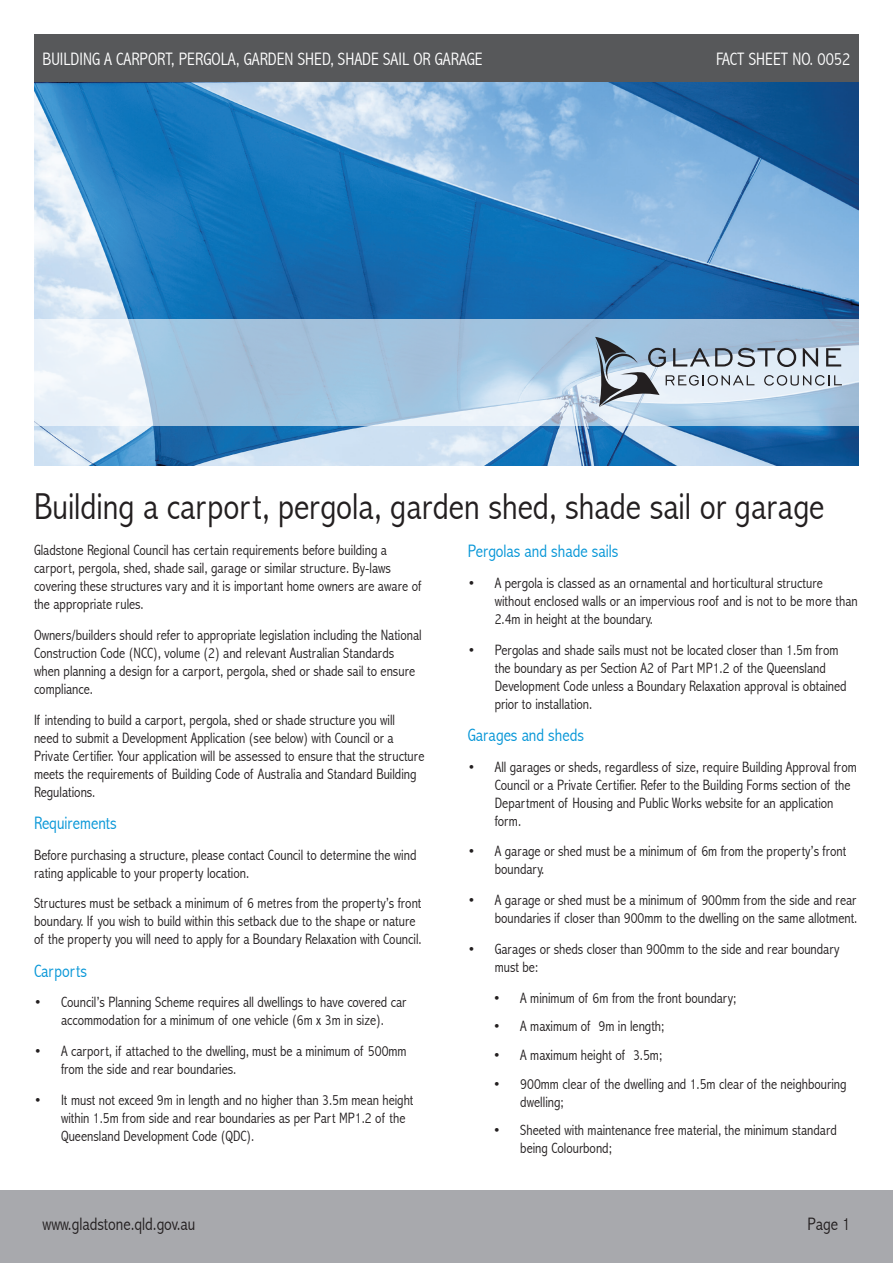
<style>
.page{position:relative;width:893px;height:1263px;background:#fff}
.page>*{position:absolute;margin:0;border:0;box-sizing:border-box;transform-origin:0 0}
.t1{font:300 condensed 37.5px "Abadi";color:#231f20}
.t2{font:300 condensed 18px "Abadi";color:#fff}
.t3{font:300 condensed 18px "Abadi";color:#0696d7}
.t4{font:300 condensed 18px "Abadi";color:#231f20}
.t5{font:300 condensed 15px/18px "Abadi";color:#231f20}
</style>
<div class="page">
<div style="left:0;top:1191px;width:893px;height:72px;background:#a8a9ad"></div>
<div style="left:34px;top:34px;width:825px;height:49px;background:#57585a"></div>
<img style="left:34px;top:83px;width:825px;height:383px">
<svg style="left:34px;top:319px;width:825px;height:106px;background:#b5cfe5"></svg>
<svg style="left:594px;top:337px;width:248px;height:70px;background:#aebdcb"></svg>
<p class="t2" style="left:43px;top:48px;width:442px">BUILDING A CARPORT, PERGOLA, GARDEN SHED, SHADE SAIL OR GARAGE</p>
<p class="t2" style="left:716px;top:48px;width:136px">FACT SHEET NO. 0052</p>
<h1 class="t1" style="left:34px;top:485px;width:792px">Building a carport, pergola, garden shed, shade sail or garage</h1>
<p class="t5" style="left:34px;top:541px;width:389px">Gladstone Regional Council has certain requirements before building a carport, pergola, shed, shade sail, garage or similar structure. By-laws covering these structures vary and it is important home owners are aware of the appropriate rules.</p>
<p class="t5" style="left:34px;top:626px;width:389px">Owners/builders should refer to appropriate legislation including the National Construction Code (NCC), volume (2) and relevant Australian Standards when planning a design for a carport, pergola, shed or shade sail to ensure compliance.</p>
<p class="t5" style="left:34px;top:710px;width:392px">If intending to build a carport, pergola, shed or shade structure you will<br>need to submit a Development Application (see below) with Council or a Private Certifier. Your application will be assessed to ensure that the structure meets the requirements of Building Code of Australia and Standard Building Regulations.</p>
<p class="t3" style="left:34px;top:812px;width:84px">Requirements</p>
<p class="t5" style="left:34px;top:846px;width:384px">Before purchasing a structure, please contact Council to determine the wind rating applicable to your property location.</p>
<p class="t5" style="left:34px;top:894px;width:389px">Structures must be setback a minimum of 6 metres from the property’s front boundary. If you wish to build within this setback due to the shape or nature of the property you will need to apply for a Boundary Relaxation with Council.</p>
<p class="t3" style="left:34px;top:960px;width:55px">Carports</p>
<p class="t5" style="left:34px;top:993px;width:374px;text-align:center">• Council’s Planning Scheme requires all dwellings to have covered car accommodation for a minimum of one vehicle (6m x 3m in size).</p>
<p class="t5" style="left:61px;top:1042px;width:347px;text-indent:-27px">• A carport, if attached to the dwelling, must be a minimum of 500mm from the side and rear boundaries.</p>
<p class="t5" style="left:61px;top:1091px;width:354px;text-indent:-27px">• It must not exceed 9m in length and no higher than 3.5m mean height within 1.5m from side and rear boundaries as per Part MP1.2 of the<br>Queensland Development Code (QDC).</p>
<p class="t3" style="left:468px;top:541px;width:152px">Pergolas and shade sails</p>
<p class="t5" style="left:495px;top:574px;width:364px;text-indent:-27px">• A pergola is classed as an ornamental and horticultural structure without enclosed walls or an impervious roof and is not to be more than<br>2.4m in height at the boundary.</p>
<p class="t5" style="left:495px;top:641px;width:353px;text-indent:-27px">• Pergolas and shade sails must not be located closer than 1.5m from the boundary as per Section A2 of Part MP1.2 of the Queensland Development Code unless a Boundary Relaxation approval is obtained prior to installation.</p>
<p class="t3" style="left:468px;top:724px;width:118px">Garages and sheds</p>
<p class="t5" style="left:495px;top:758px;width:364px;text-indent:-27px">• All garages or sheds, regardless of size, require Building Approval from Council or a Private Certifier. Refer to the Building Forms section of the Department of Housing and Public Works website for an application form.</p>
<p class="t5" style="left:495px;top:842px;width:353px;text-indent:-27px">• A garage or shed must be a minimum of 6m from the property’s front boundary.</p>
<p class="t5" style="left:468px;top:891px;width:391px;text-align:right">• A garage or shed must be a minimum of 900mm from the side and rear boundaries if closer than 900mm to the dwelling on the same allotment.</p>
<p class="t5" style="left:495px;top:940px;width:346px;text-indent:-27px">• Garages or sheds closer than 900mm to the side and rear boundary must be:</p>
<p class="t5" style="left:493px;top:989px;width:244px">• A minimum of 6m from the front boundary;</p>
<p class="t5" style="left:493px;top:1017px;width:173px">• A maximum of 9m in length;</p>
<p class="t5" style="left:493px;top:1046px;width:170px">• A maximum height of 3.5m;</p>
<p class="t5" style="left:520px;top:1075px;width:328px;text-indent:-27px">• 900mm clear of the dwelling and 1.5m clear of the neighbouring dwelling;</p>
<p class="t5" style="left:520px;top:1121px;width:318px;text-indent:-27px">• Sheeted with maintenance free material, the minimum standard being Colourbond;</p>
<p class="t4" style="left:43px;top:1213px;width:154px">www.gladstone.qld.gov.au</p>
<p class="t4" style="left:807px;top:1213px;width:44px">Page 1</p>
</div>
